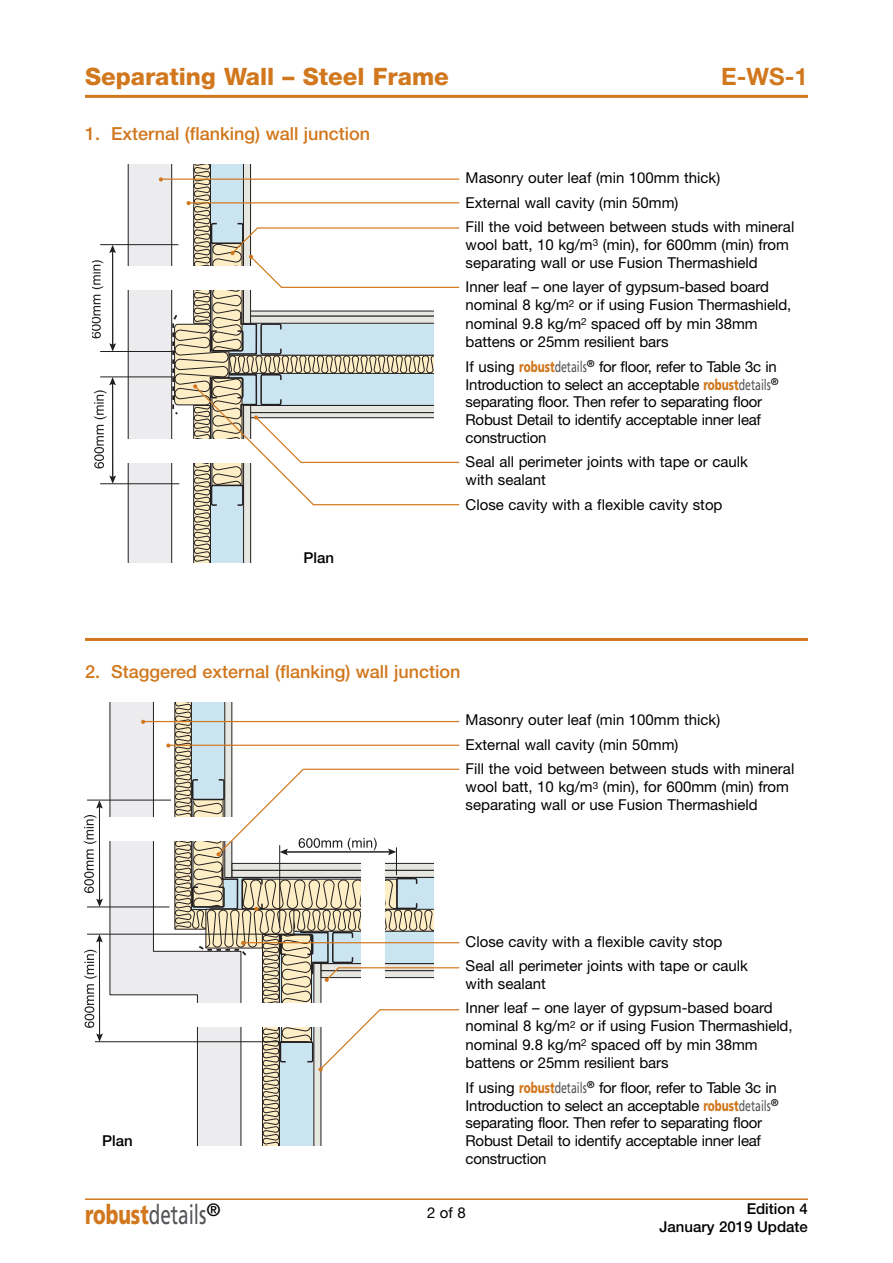
<style>
.page{position:relative;width:893px;height:1263px;background:#fff}
.page>*{position:absolute;margin:0;border:0;box-sizing:border-box;transform-origin:0 0}
.t1{font:27px "Frutiger";color:#545357;scale:.7 1}
.t2{font:800 24px "Helvetica Neue";color:#d1771d}
.t3{font:700 24px "Helvetica Neue";color:#d1771d}
.t4{font:500 18px "Helvetica Neue";color:#d1771d}
.t5{font:15px/17.9px "Helvetica Neue";color:#000}
.t6{font:500 15px/18px "Helvetica Neue";color:#000;text-align:right}
.s1{font-family:"Frutiger";font-weight:900;color:#d1771d}
.s2{font-family:"Frutiger";color:#545357}
.s3{font-weight:900;color:#d1771d}
</style>
<div class="page">
<hr style="left:85px;top:1198px;width:723px;height:2px;background:#d1771d">
<hr style="left:85px;top:95px;width:723px;height:3px;background:#d1771d">
<hr style="left:100px;top:244px;width:78px;height:1px;background:#231f20">
<hr style="left:100px;top:351px;width:79px;height:1px;background:#231f20">
<hr style="left:112px;top:250px;width:1px;height:96px;background:#231f20">
<svg style="left:109px;top:343px;width:7px;height:8px"></svg>
<svg style="left:109px;top:245px;width:7px;height:8px"></svg>
<svg style="left:92px;top:295px;width:9px;height:43px"></svg>
<svg style="left:92px;top:260px;width:11px;height:29px"></svg>
<hr style="left:100px;top:377px;width:78px;height:1px;background:#231f20">
<hr style="left:100px;top:483px;width:79px;height:1px;background:#231f20">
<hr style="left:112px;top:383px;width:1px;height:95px;background:#231f20">
<svg style="left:109px;top:475px;width:7px;height:9px"></svg>
<svg style="left:94px;top:425px;width:10px;height:43px"></svg>
<svg style="left:94px;top:377px;width:22px;height:42px"></svg>
<svg style="left:109px;top:703px;width:57px;height:340px"></svg>
<div style="left:88px;top:817px;width:250px;height:24px;background:#fff"></div>
<hr style="left:87px;top:800px;width:84px;height:1px;background:#231f20">
<hr style="left:87px;top:907px;width:83px;height:1px;background:#231f20">
<hr style="left:99px;top:806px;width:1px;height:95px;background:#231f20">
<svg style="left:96px;top:899px;width:7px;height:8px"></svg>
<svg style="left:96px;top:800px;width:7px;height:8px"></svg>
<svg style="left:84px;top:815px;width:12px;height:78px"></svg>
<hr style="left:87px;top:934px;width:213px;height:1px;background:#231f20">
<hr style="left:95px;top:1041px;width:213px;height:1px;background:#231f20">
<hr style="left:99px;top:940px;width:1px;height:96px;background:#231f20">
<svg style="left:96px;top:934px;width:7px;height:8px"></svg>
<svg style="left:84px;top:950px;width:19px;height:92px"></svg>
<hr style="left:85px;top:638px;width:723px;height:3px;background:#d1771d">
<hr style="left:143px;top:721px;width:316px;height:1px;background:#d1771d">
<hr style="left:168px;top:745px;width:291px;height:1px;background:#d1771d">
<svg style="left:141px;top:720px;width:4px;height:4px"></svg>
<hr style="left:303px;top:769px;width:156px;height:1px;background:#d1771d">
<hr style="left:338px;top:967px;width:121px;height:1px;background:#d1771d">
<hr style="left:161px;top:179px;width:298px;height:1px;background:#d1771d">
<hr style="left:189px;top:202px;width:270px;height:1px;background:#d1771d">
<hr style="left:257px;top:227px;width:202px;height:2px;background:#d1771d">
<hr style="left:300px;top:462px;width:159px;height:1px;background:#d1771d">
<hr style="left:281px;top:287px;width:178px;height:1px;background:#d1771d">
<hr style="left:243px;top:942px;width:216px;height:1px;background:#d1771d">
<hr style="left:380px;top:1009px;width:79px;height:1px;background:#d1771d">
<svg style="left:166px;top:703px;width:268px;height:442px"></svg>
<hr style="left:313px;top:504px;width:146px;height:1px;background:#d1771d">
<svg style="left:128px;top:164px;width:306px;height:398px"></svg>
<h2 class="t2" style="left:85px;top:68px;width:365px">Separating Wall – Steel Frame</h2>
<h2 class="t3" style="left:721px;top:68px;width:88px">E-WS-1</h2>
<p class="t4" style="left:85px;top:128px;width:287px">1. External (flanking) wall junction</p>
<p class="t6" style="left:303px;top:550px;width:32px">Plan</p>
<p class="t5" style="left:466px;top:167px;width:330px;line-height:24.5px">Masonry outer leaf (min 100mm thick)<br>External wall cavity (min 50mm)<br>Fill the void between between studs with mineral</p>
<p class="t5" style="left:466px;top:237px;width:325px">wool batt, 10 kg/m<sup>3</sup> (min), for 600mm (min) from separating wall or use Fusion Thermashield</p>
<p class="t5" style="left:466px;top:279px;width:327px">Inner leaf – one layer of gypsum-based board nominal 8 kg/m<sup>2</sup> or if using Fusion Thermashield, nominal 9.8 kg/m<sup>2</sup> spaced off by min 38mm battens or 25mm resilient bars</p>
<p class="t5" style="left:466px;top:359px;width:315px">If using <span class="s1">robust</span><span class="s2">details</span><sup>®</sup> for floor, refer to Table 3c in Introduction to select an acceptable <span class="s1">robust</span><span class="s2">details</span><sup>® </sup>separating floor. Then refer to separating floor Robust Detail to identify acceptable inner leaf construction</p>
<p class="t5" style="left:466px;top:454px;width:284px">Seal all perimeter joints with tape or caulk with sealant</p>
<p class="t5" style="left:466px;top:497px;width:258px">Close cavity with a flexible cavity stop</p>
<p class="t4" style="left:85px;top:665px;width:377px">2. Staggered external (flanking) wall junction</p>
<p class="t6" style="left:102px;top:1133px;width:32px">Plan</p>
<h1 class="t1" style="left:85px;top:1203px;width:195px"><span class="s3">robust</span>details<sup>®</sup></h1>
<p class="t5" style="left:466px;top:709px;width:330px;line-height:24.5px">Masonry outer leaf (min 100mm thick)<br>External wall cavity (min 50mm)<br>Fill the void between between studs with mineral</p>
<p class="t5" style="left:466px;top:779px;width:325px">wool batt, 10 kg/m<sup>3</sup> (min), for 600mm (min) from separating wall or use Fusion Thermashield</p>
<p class="t5" style="left:466px;top:930px;width:284px;line-height:24.5px">Close cavity with a flexible cavity stop<br>Seal all perimeter joints with tape or caulk</p>
<p class="t5" style="left:466px;top:973px;width:309px;line-height:24.5px">with sealant<br>Inner leaf – one layer of gypsum-based board</p>
<p class="t5" style="left:466px;top:1018px;width:328px">nominal 8 kg/m<sup>2</sup> or if using Fusion Thermashield, nominal 9.8 kg/m<sup>2</sup> spaced off by min 38mm battens or 25mm resilient bars</p>
<p class="t5" style="left:466px;top:1080px;width:315px">If using <span class="s1">robust</span><span class="s2">details</span><sup>®</sup> for floor, refer to Table 3c in Introduction to select an acceptable <span class="s1">robust</span><span class="s2">details</span><sup>® </sup>separating floor. Then refer to separating floor Robust Detail to identify acceptable inner leaf construction</p>
<p class="t5" style="left:427px;top:1205px;width:40px">2of8</p>
<p class="t6" style="left:660px;top:1201px;width:150px">Edition 4<br>January 2019 Update</p>
</div>
